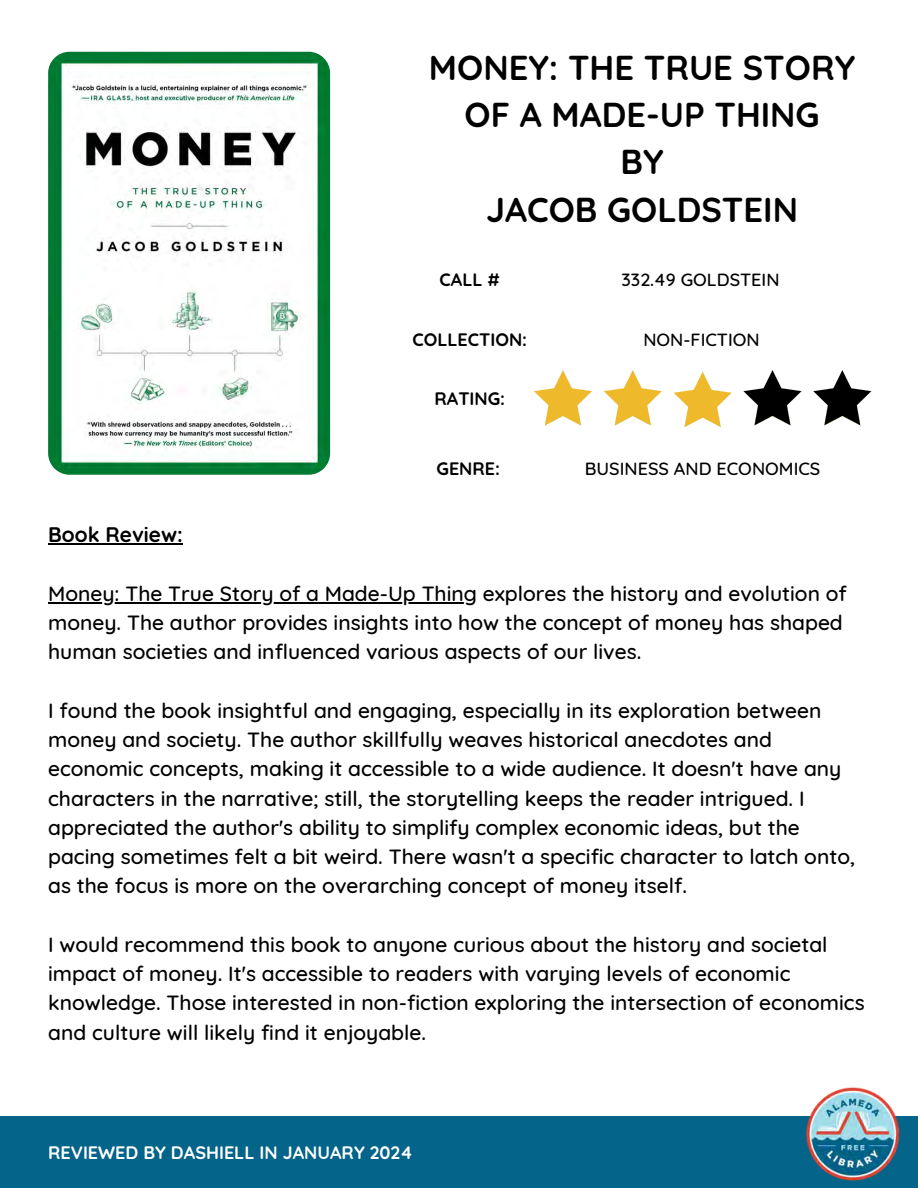
<style>
.page{position:relative;width:918px;height:1188px;background:#fff}
.page>*{position:absolute;margin:0;border:0;box-sizing:border-box;transform-origin:0 0}
.t1{font:700 34.5px/47.2px "Quicksand";color:#000;text-align:center}
.t2{font:500 21px/29.2px "Quicksand";color:#000}
.t3{font:700 21px "Quicksand";color:#000}
.t4{font:500 18px "Quicksand";color:#000}
.t5{font:700 18px "Quicksand";color:#fff}
.t6{font:700 18px "Quicksand";color:#000}
</style>
<div class="page">
<div style="left:0;top:1117px;width:918px;height:71px;background:#046489"></div>
<img style="left:806px;top:1087px;width:94px;height:94px">
<img style="left:48px;top:52px;width:282px;height:423px;border-radius:21px">
<img style="left:534px;top:370px;width:58px;height:55px">
<img style="left:604px;top:370px;width:58px;height:55px">
<img style="left:673px;top:371px;width:59px;height:56px">
<img style="left:743px;top:370px;width:59px;height:55px">
<img style="left:813px;top:370px;width:59px;height:55px">
<hr style="left:48px;top:544px;width:135px;height:1px;background:#000">
<hr style="left:48px;top:602px;width:429px;height:1px;background:#000">
<h2 class="t1" style="left:429px;top:43px;width:428px">MONEY: THE TRUE STORY<br>OF A MADE-UP THING<br>BY<br>JACOB GOLDSTEIN</h2>
<p class="t6" style="left:440px;top:268px;width:62px">CALL #</p>
<p class="t4" style="left:622px;top:268px;width:159px">332.49 GOLDSTEIN</p>
<p class="t6" style="left:412px;top:328px;width:116px">COLLECTION:</p>
<p class="t4" style="left:643px;top:328px;width:118px">NON-FICTION</p>
<p class="t6" style="left:434px;top:387px;width:72px">RATING:</p>
<h2 class="t3" style="left:48px;top:521px;width:136px">Book Review:</h2>
<p class="t6" style="left:436px;top:457px;width:65px">GENRE:</p>
<p class="t4" style="left:585px;top:457px;width:237px">BUSINESS AND ECONOMICS</p>
<h2 class="t2" style="left:48px;top:578px;width:800px">Money: The True Story of a Made-Up Thing explores the history and evolution of money. The author provides insights into how the concept of money has shaped human societies and influenced various aspects of our lives.</h2>
<h2 class="t2" style="left:48px;top:695px;width:809px">I found the book insightful and engaging, especially in its exploration between money and society. The author skillfully weaves historical anecdotes and economic concepts, making it accessible to a wide audience. It doesn't have any characters in the narrative; still, the storytelling keeps the reader intrigued. I appreciated the author's ability to simplify complex economic ideas, but the pacing sometimes felt a bit weird. There wasn't a specific character to latch onto, as the focus is more on the overarching concept of money itself.</h2>
<p class="t2" style="left:48px;top:929px;width:818px">I would recommend this book to anyone curious about the history and societal impact of money. It's accessible to readers with varying levels of economic knowledge. Those interested in non-fiction exploring the intersection of economics and culture will likely find it enjoyable.</p>
<p class="t5" style="left:48px;top:1141px;width:366px">REVIEWED BY DASHIELL IN JANUARY 2024</p>
</div>
